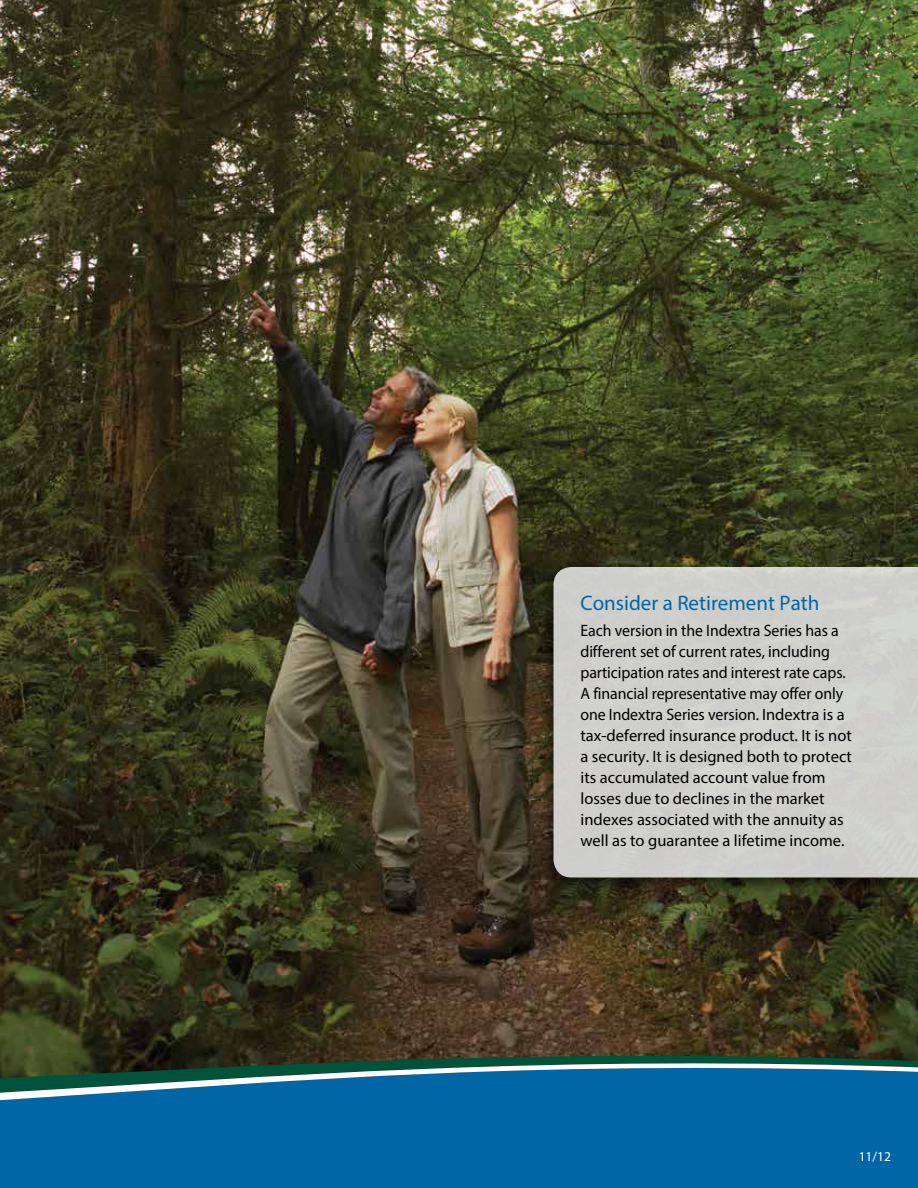
<style>
.page{position:relative;width:918px;height:1188px;background:#fff}
.page>*{position:absolute;margin:0;border:0;box-sizing:border-box;transform-origin:0 0}
.t1{font:21px "Myriad Pro";color:#0066a6}
.t2{font:16.5px/21px "Myriad Pro";color:#000;scale:.96 1}
.t3{font:13.5px "Myriad Pro";color:#fff}
</style>
<div class="page">
<img style="left:0;top:0;width:918px;height:1030px">
<div style="left:0;top:1162px;width:918px;height:26px;background:#0066a6"></div>
<svg style="left:0;top:1030px;width:918px;height:9px;background:#40361f"></svg>
<svg style="left:0;top:1039px;width:918px;height:123px;background:#166187"></svg>
<div style="left:541px;top:565px;width:377px;height:327px;background:#000;opacity:.47"></div>
<div style="left:554px;top:567px;width:364px;height:310px;background:#cfcfcb"></div>
<p class="t1" style="left:580px;top:590px;width:240px">Consider a Retirement Path</p>
<p class="t2" style="left:580px;top:620px;width:284px">Each version in the Indextra Series has a different set of current rates, including participation rates and interest rate caps.<br>A financial representative may offer only one Indextra Series version. Indextra is a tax-deferred insurance product. It is not a security. It is designed both to protect its accumulated account value from losses due to declines in the market indexes associated with the annuity as well as to guarantee a lifetime income.</p>
<p class="t3" style="left:859px;top:1148px;width:34px">11/12</p>
</div>
